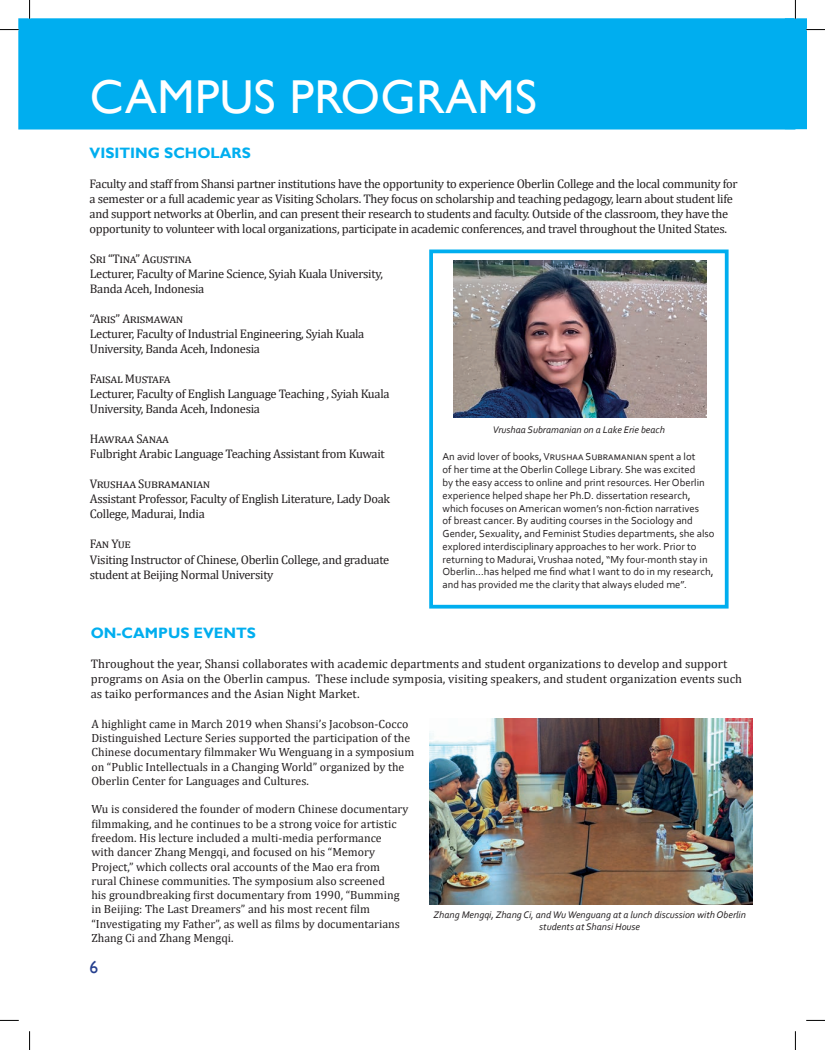
<style>
.page{position:relative;width:825px;height:1050px;background:#fff}
.page>*{position:absolute;margin:0;border:0;box-sizing:border-box;transform-origin:0 0}
.t1{font:47.5px "Gill Sans";letter-spacing:.01em;color:#fff}
.t2{font:17.5px "Gill Sans";color:#253f8e}
.t3{font:700 15px "Gill Sans";color:#00aeef}
.t4{font:12.5px/15px "Cambria";letter-spacing:-.025em;color:#231f20}
.t5{font:12.5px/15px "Cambria";color:#231f20}
.t6{font:12.5px "Cambria";letter-spacing:.03em;color:#231f20}
.t7{font:11.88px/14.2px "Cambria";color:#231f20}
.t8{font:10.62px/12.8px "Corbel";color:#231f20}
.t9{font:italic 10px/12px "Corbel";color:#231f20;text-align:center}
</style>
<div class="page">
<div style="left:429px;top:249px;width:299px;height:359px;border:4px solid #00aeef"></div>
<img style="left:453px;top:260px;width:252px;height:157px">
<div style="left:19px;top:19px;width:775px;height:110px;background:#00aeef"></div>
<div style="left:18px;top:18px;width:777px;height:111px;border:1px solid #00aeef"></div>
<img style="left:429px;top:718px;width:322px;height:186px">
<svg style="left:0;top:29px;width:19px;height:1px"></svg>
<svg style="left:0;top:1019px;width:19px;height:1px"></svg>
<svg style="left:806px;top:1019px;width:18px;height:1px"></svg>
<svg style="left:29px;top:0;width:1px;height:19px"></svg>
<svg style="left:29px;top:1031px;width:1px;height:18px"></svg>
<svg style="left:784px;top:0;width:40px;height:129px"></svg>
<svg style="left:794px;top:1031px;width:1px;height:18px"></svg>
<p class="t1" style="left:90px;top:69px;width:448px">CAMPUS PROGRAMS</p>
<p class="t3" style="left:89px;top:144px;width:163px">VISITING SCHOLARS</p>
<p class="t4" style="left:89px;top:176px;width:649px">Faculty and staff from Shansi partner institutions have the opportunity to experience Oberlin College and the local community for a semester or a full academic year as Visiting Scholars. They focus on scholarship and teaching pedagogy, learn about student life and support networks at Oberlin, and can present their research to students and faculty. Outside of the classroom, they have the opportunity to volunteer with local organizations, participate in academic conferences, and travel throughout the United States.</p>
<p class="t4" style="left:90px;top:251px;width:102px">Sri “Tina” Agustina</p>
<p class="t4" style="left:90px;top:266px;width:294px">Lecturer, Faculty of Marine Science, Syiah Kuala University,<br>Banda Aceh, Indonesia</p>
<p class="t5" style="left:90px;top:311px;width:95px">“Aris” Arismawan</p>
<p class="t4" style="left:90px;top:326px;width:276px">Lecturer, Faculty of Industrial Engineering, Syiah Kuala<br>University, Banda Aceh, Indonesia</p>
<p class="t4" style="left:90px;top:371px;width:81px">Faisal Mustafa</p>
<p class="t4" style="left:90px;top:386px;width:301px">Lecturer, Faculty of English Language Teaching , Syiah Kuala<br>University, Banda Aceh, Indonesia</p>
<p class="t6" style="left:90px;top:431px;width:80px">Hawraa Sanaa</p>
<p class="t4" style="left:90px;top:446px;width:296px">Fulbright Arabic Language Teaching Assistant from Kuwait</p>
<p class="t6" style="left:90px;top:476px;width:122px">Vrushaa Subramanian</p>
<p class="t4" style="left:90px;top:491px;width:301px">Assistant Professor, Faculty of English Literature, Lady Doak<br>College, Madurai, India</p>
<p class="t4" style="left:90px;top:536px;width:43px">Fan Yue</p>
<p class="t4" style="left:90px;top:551px;width:301px">Visiting Instructor of Chinese, Oberlin College, and graduate student at Beijing Normal University</p>
<p class="t9" style="left:492px;top:423px;width:173px">Vrushaa Subramanian on a Lake Erie beach</p>
<p class="t8" style="left:442px;top:450px;width:273px">An avid lover of books, Vrushaa Subramanian spent a lot<br>of her time at the Oberlin College Library. She was excited<br>by the easy access to online and print resources. Her Oberlin experience helped shape her Ph.D. dissertation research, which focuses on American women’s non-fiction narratives<br>of breast cancer. By auditing courses in the Sociology and Gender, Sexuality, and Feminist Studies departments, she also explored interdisciplinary approaches to her work. Prior to returning to Madurai, Vrushaa noted, “My four-month stay in Oberlin...has helped me find what I want to do in my research, and has provided me the clarity that always eluded me”.</p>
<p class="t3" style="left:91px;top:624px;width:167px">ON-CAMPUS EVENTS</p>
<p class="t5" style="left:91px;top:656px;width:652px">Throughout the year, Shansi collaborates with academic departments and student organizations to develop and support programs on Asia on the Oberlin campus. These include symposia, visiting speakers, and student organization events such as taiko performances and the Asian Night Market.</p>
<p class="t7" style="left:91px;top:716px;width:324px">A highlight came in March 2019 when Shansi’s Jacobson-Cocco Distinguished Lecture Series supported the participation of the Chinese documentary filmmaker Wu Wenguang in a symposium on “Public Intellectuals in a Changing World” organized by the Oberlin Center for Languages and Cultures.</p>
<p class="t7" style="left:91px;top:802px;width:318px">Wu is considered the founder of modern Chinese documentary filmmaking, and he continues to be a strong voice for artistic freedom. His lecture included a multi-media performance<br>with dancer Zhang Mengqi, and focused on his “Memory Project,” which collects oral accounts of the Mao era from<br>rural Chinese communities. The symposium also screened<br>his groundbreaking first documentary from 1990, “Bumming in Beijing: The Last Dreamers” and his most recent film “Investigating my Father”, as well as films by documentarians Zhang Ci and Zhang Mengqi.</p>
<p class="t9" style="left:433px;top:908px;width:314px">Zhang Mengqi, Zhang Ci, and Wu Wenguang at a lunch discussion with Oberlin students at Shansi House</p>
<p class="t2" style="left:90px;top:956px;width:10px">6</p>
</div>
